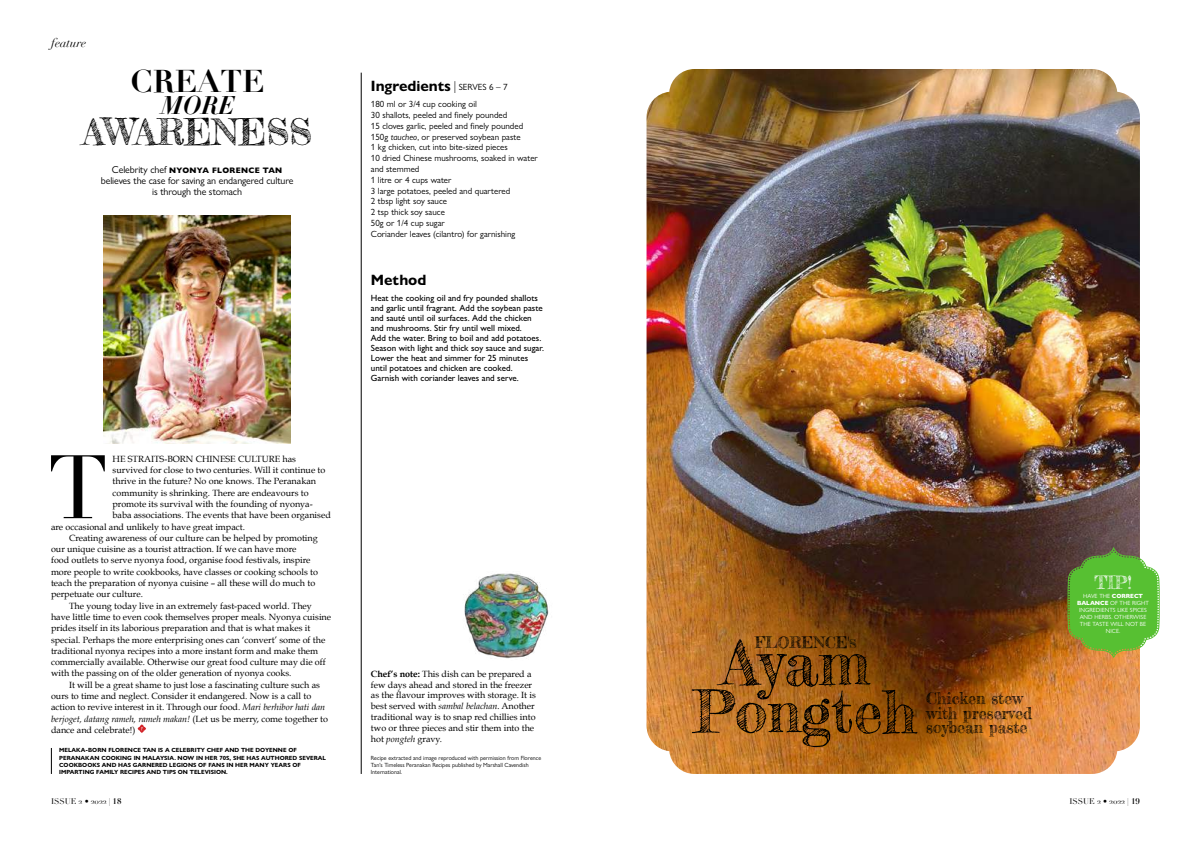
<style>
.page{position:relative;width:1191px;height:842px;background:#fff}
.page>*{position:absolute;margin:0;border:0;box-sizing:border-box;transform-origin:0 0}
.t1{font:88.4px "Didot";color:#000}
.t2{font:61.7px "Frederickathe Greatest";color:#000}
.t3{font:59px "Frederickathe Greatest";color:#000}
.t4{font:36.3px "Frederickathe Greatest";color:#000}
.t5{font:700 30.8px "Didot";color:#000}
.t6{font:25.3px "Didot HTF B16 Bold Ital";color:#000}
.t7{font:18px "Frederickathe Greatest";color:#fff}
.t8{font:16px/14.5px "Frederickathe Greatest";color:#000}
.t9{font:15.7px "Frederickathe Greatest";color:#000}
.t10{font:700 15px "Gill Sans Nova";color:#000}
.t11{font:italic 12px "Didot";color:#000}
.t12{font:10px/11px "Gill Sans Nova";letter-spacing:-.01em;color:#000;text-align:center}
.t13{font:9px/10.8px "Book Antiqua";color:#000}
.t14{font:9px/10.8px "Gill Sans Nova";color:#000}
.t15{font:500 9px/10px "Gill Sans Nova";color:#000}
.t16{font:italic 9px "Book Antiqua";color:#000}
.t17{font:800 8px "Gill Sans Nova";letter-spacing:.04em;color:#000}
.t18{font:8px "Didot";color:#000}
.t19{font:700 6px/7.2px "Gill Sans Nova";color:#000}
.t20{font:6px/7.2px "Gill Sans Nova";color:#000}
.t21{font:6px/7px "Gill Sans Nova";color:#fff;text-align:center}
.s1{font-weight:400;font-size:10px}
.s2{font-style:italic}
.s3{font-style:normal}
.s4{font-weight:300;font-style:italic;font-size:13px}
.s5{font-weight:400;font-size:9px}
.s6{font-weight:700}
.s7{font-size:12px}
.s8{font-weight:800}
</style>
<div class="page">
<img style="left:646px;top:69px;width:494px;height:705px">
<img style="left:104px;top:215px;width:186px;height:228px">
<svg style="left:51px;top:748px;width:1px;height:26px"></svg>
<svg style="left:138px;top:724px;width:8px;height:9px"></svg>
<hr style="left:361px;top:73px;width:1px;height:701px;background:#000">
<svg style="left:1067px;top:547px;width:93px;height:111px;background:#6fb545"></svg>
<img style="left:464px;top:573px;width:85px;height:86px">
<h3 class="t11" style="left:51px;top:35px;width:37px">feature</h3>
<h3 class="t5" style="left:130px;top:62px;width:136px">CREATE</h3>
<h3 class="t6" style="left:160px;top:89px;width:76px">MORE</h3>
<h3 class="t4" style="left:83px;top:109px;width:231px">AWARENESS</h3>
<p class="t17" style="left:112px;top:166px;width:172px"><span class="s1">Celebrity chef</span> NYONYA FLORENCE TAN</p>
<p class="t12" style="left:101px;top:175px;width:194px">believes the case for saving an endangered culture is through the stomach</p>
<h1 class="t1" style="left:48px;top:434px;width:62px">T</h1>
<p class="t13" style="left:113px;top:453px;width:185px">HE STRAITS-BORN CHINESE CULTURE has</p>
<p class="t13" style="left:113px;top:464px;width:214px">survived for close to two centuries. Will it continue to</p>
<p class="t13" style="left:113px;top:476px;width:205px">thrive in the future? No one knows. The Peranakan</p>
<p class="t13" style="left:113px;top:487px;width:198px">community is shrinking. There are endeavours to</p>
<p class="t13" style="left:113px;top:498px;width:202px">promote its survival with the founding of nyonya-</p>
<p class="t13" style="left:113px;top:510px;width:220px">baba associations. The events that have been organised</p>
<p class="t13" style="left:51px;top:521px;width:195px">are occasional and unlikely to have great impact.</p>
<p class="t13" style="left:69px;top:532px;width:250px">Creating awareness of our culture can be helped by promoting</p>
<p class="t13" style="left:51px;top:544px;width:247px">our unique cuisine as a tourist attraction. If we can have more</p>
<p class="t13" style="left:51px;top:555px;width:261px">food outlets to serve nyonya food, organise food festivals, inspire</p>
<p class="t13" style="left:51px;top:566px;width:268px">more people to write cookbooks, have classes or cooking schools to</p>
<p class="t13" style="left:51px;top:578px;width:266px">teach the preparation of nyonya cuisine – all these will do much to</p>
<p class="t13" style="left:51px;top:589px;width:93px">perpetuate our culture.</p>
<p class="t13" style="left:69px;top:600px;width:244px">The young today live in an extremely fast-paced world. They</p>
<p class="t13" style="left:51px;top:611px;width:282px">have little time to even cook themselves proper meals. Nyonya cuisine</p>
<p class="t13" style="left:51px;top:623px;width:261px">prides itself in its laborious preparation and that is what makes it</p>
<p class="t13" style="left:51px;top:634px;width:276px">special. Perhaps the more enterprising ones can ‘convert’ some of the</p>
<p class="t13" style="left:51px;top:645px;width:269px">traditional nyonya recipes into a more instant form and make them</p>
<p class="t13" style="left:51px;top:657px;width:276px">commercially available. Otherwise our great food culture may die off</p>
<p class="t13" style="left:51px;top:668px;width:242px">with the passing on of the older generation of nyonya cooks.</p>
<p class="t13" style="left:69px;top:679px;width:252px">It will be a great shame to just lose a fascinating culture such as</p>
<p class="t13" style="left:51px;top:691px;width:262px">ours to time and neglect. Consider it endangered. Now is a call to</p>
<p class="t13" style="left:51px;top:702px;width:276px">action to revive interest in it. Through our food. <span class="s2">Mari berhibor hati dan</span></p>
<p class="t16" style="left:51px;top:713px;width:279px">berjoget, datang rameh, rameh makan! <span class="s3">(Let us be merry, come together to</span></p>
<p class="t13" style="left:51px;top:724px;width:86px">dance and celebrate!)</p>
<p class="t19" style="left:59px;top:747px;width:268px">MELAKA-BORN FLORENCE TAN IS A CELEBRITY CHEF AND THE DOYENNE OF PERANAKAN COOKING IN MALAYSIA. NOW IN HER 70S, SHE HAS AUTHORED SEVERAL COOKBOOKS AND HAS GARNERED LEGIONS OF FANS IN HER MANY YEARS OF IMPARTING FAMILY RECIPES AND TIPS ON TELEVISION.</p>
<h3 class="t10" style="left:371px;top:77px;width:138px">Ingredients <span class="s4">|</span> <span class="s5">SERVES 6 – 7</span></h3>
<p class="t14" style="left:371px;top:99px;width:168px">180 ml or 3/4 cup cooking oil<br>30 shallots, peeled and finely pounded<br>15 cloves garlic, peeled and finely pounded<br>150g <span class="s2">taucheo</span>, or preserved soybean paste<br>1 kg chicken, cut into bite-sized pieces<br>10 dried Chinese mushrooms, soaked in water and stemmed<br>1 litre or 4 cups water<br>3 large potatoes, peeled and quartered<br>2 tbsp light soy sauce<br>2 tsp thick soy sauce<br>50g or 1/4 cup sugar<br>Coriander leaves (cilantro) for garnishing</p>
<h3 class="t10" style="left:371px;top:270px;width:57px">Method</h3>
<p class="t15" style="left:371px;top:293px;width:175px">Heat the cooking oil and fry pounded shallots and garlic until fragrant. Add the soybean paste and sauté until oil surfaces. Add the chicken and mushrooms. Stir fry until well mixed.<br>Add the water. Bring to boil and add potatoes.<br>Season with light and thick soy sauce and sugar.<br>Lower the heat and simmer for 25 minutes until potatoes and chicken are cooked.<br>Garnish with coriander leaves and serve.</p>
<p class="t13" style="left:371px;top:668px;width:166px"><span class="s6">Chef’s note:</span> This dish can be prepared a few days ahead and stored in the freezer as the flavour improves with storage. It is best served with <span class="s2">sambal belachan.</span> Another traditional way is to snap red chillies into two or three pieces and stir them into the hot <span class="s2">pongteh</span> gravy.</p>
<p class="t20" style="left:371px;top:754px;width:172px">Recipe extracted and image reproduced with permission from Florence<br>Tan's Timeless Peranakan Recipes published by Marshall Cavendish<br>International.</p>
<h3 class="t9" style="left:755px;top:632px;width:103px">FLORENCE'<span class="s7">S</span></h3>
<h2 class="t2" style="left:722px;top:625px;width:150px">Ayam</h2>
<h3 class="t3" style="left:693px;top:675px;width:225px">Pongteh</h3>
<h3 class="t8" style="left:926px;top:691px;width:107px">Chicken stew with preserved soybean paste</h3>
<h3 class="t7" style="left:1094px;top:571px;width:39px">TIP!</h3>
<p class="t21" style="left:1077px;top:592px;width:74px">HAVE THE <span class="s8">CORRECT<br>BALANCE</span> OF THE RIGHT<br>INGREDIENTS LIKE SPICES<br>AND HERBS. OTHERWISE<br>THE TASTE WILL NOT BE<br>NICE.</p>
<p class="t18" style="left:51px;top:796px;width:72px">ISSUE 2 • 2022 | <span class="s6">18</span></p>
<p class="t18" style="left:1069px;top:796px;width:72px">ISSUE 2 • 2022 | <span class="s6">19</span></p>
</div>
